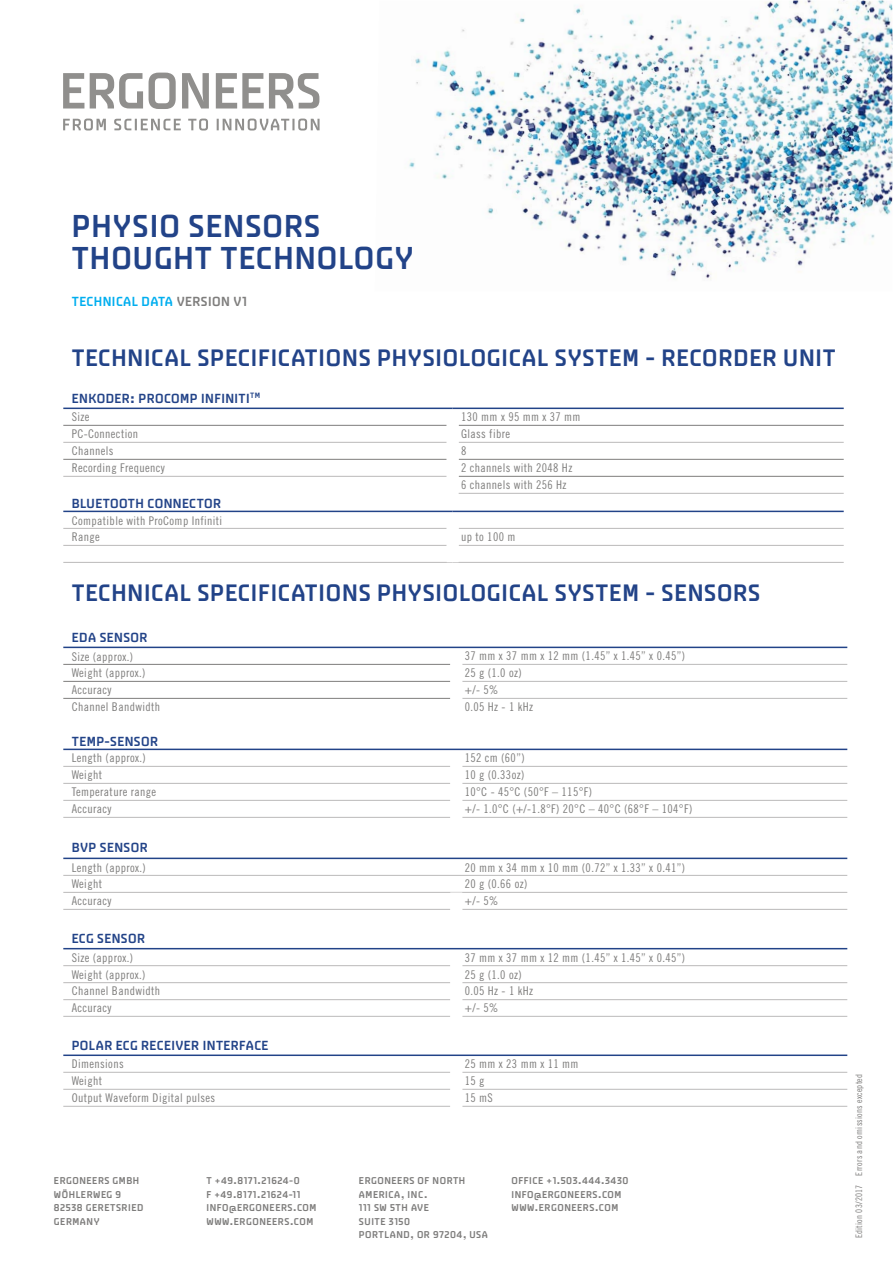
<style>
.page{position:relative;width:893px;height:1263px;background:#fff}
.page>*{position:absolute;margin:0;border:0;box-sizing:border-box;transform-origin:0 0}
.t1{font:700 36px/31.5px "Newtype Stereo";letter-spacing:.03em;color:#224388}
.t2{font:700 27px "Newtype Stereo";letter-spacing:.03em;color:#224388}
.t3{font:700 15px "Newtype Stereo";letter-spacing:.03em;color:#224388}
.t4{font:700 15px "Newtype Stereo";letter-spacing:.03em;color:#00aeef}
.t5{font:12px/17px "Trade Gothic LT Std Cn 18";letter-spacing:.03em;color:#7e7d7c}
.t6{font:700 11.25px/13.5px "Newtype Stereo";letter-spacing:.05em;color:#7e7d7c}
.t7{font:9px "Trade Gothic LT Std Cn 18";letter-spacing:.025em;color:#7e7d7c}
.s1{color:#7e7d7c}
</style>
<div class="page">
<img style="left:409px;top:0;width:483px;height:280px">
<svg style="left:63px;top:73px;width:256px;height:36px"></svg>
<svg style="left:63px;top:119px;width:257px;height:12px"></svg>
<svg style="left:63px;top:407px;width:781px;height:1px"></svg>
<hr style="left:63px;top:425px;width:384px;height:1px;background:#7e7d7c">
<hr style="left:459px;top:425px;width:385px;height:1px;background:#7e7d7c">
<hr style="left:63px;top:459px;width:384px;height:1px;background:#7e7d7c">
<hr style="left:459px;top:459px;width:385px;height:1px;background:#7e7d7c">
<hr style="left:459px;top:476px;width:385px;height:1px;background:#7e7d7c">
<div style="left:449px;top:387px;width:7px;height:21px;background:#fff"></div>
<hr style="left:63px;top:528px;width:384px;height:1px;background:#bbbaba">
<hr style="left:459px;top:528px;width:385px;height:1px;background:#bbbaba">
<hr style="left:63px;top:545px;width:384px;height:1px;background:#bbbaba">
<hr style="left:459px;top:545px;width:385px;height:1px;background:#bbbaba">
<hr style="left:63px;top:562px;width:390px;height:1px;background:#bbbaba">
<hr style="left:453px;top:562px;width:391px;height:1px;background:#bbbaba">
<hr style="left:63px;top:442px;width:384px;height:1px;background:#bbbaba">
<hr style="left:459px;top:442px;width:385px;height:1px;background:#bbbaba">
<hr style="left:63px;top:476px;width:384px;height:1px;background:#bbbaba">
<hr style="left:63px;top:408px;width:390px;height:1px;background:#224388">
<hr style="left:453px;top:408px;width:391px;height:1px;background:#224388">
<hr style="left:459px;top:493px;width:385px;height:1px;background:#bbbaba">
<hr style="left:63px;top:511px;width:390px;height:1px;background:#224388">
<hr style="left:453px;top:511px;width:391px;height:1px;background:#224388">
<svg style="left:63px;top:646px;width:784px;height:1px"></svg>
<svg style="left:63px;top:748px;width:784px;height:1px"></svg>
<hr style="left:63px;top:664px;width:387px;height:1px;background:#7e7d7c">
<hr style="left:63px;top:681px;width:387px;height:1px;background:#7e7d7c">
<hr style="left:63px;top:698px;width:387px;height:1px;background:#7e7d7c">
<hr style="left:63px;top:766px;width:387px;height:1px;background:#bbbaba">
<hr style="left:462px;top:766px;width:385px;height:1px;background:#bbbaba">
<hr style="left:63px;top:783px;width:387px;height:1px;background:#bbbaba">
<hr style="left:462px;top:783px;width:385px;height:1px;background:#bbbaba">
<hr style="left:63px;top:800px;width:387px;height:1px;background:#bbbaba">
<hr style="left:462px;top:800px;width:385px;height:1px;background:#bbbaba">
<hr style="left:63px;top:875px;width:784px;height:1px;background:#bbbaba">
<hr style="left:63px;top:892px;width:784px;height:1px;background:#bbbaba">
<hr style="left:63px;top:909px;width:387px;height:1px;background:#bbbaba">
<hr style="left:462px;top:909px;width:385px;height:1px;background:#bbbaba">
<hr style="left:63px;top:965px;width:387px;height:1px;background:#bbbaba">
<hr style="left:462px;top:965px;width:385px;height:1px;background:#bbbaba">
<hr style="left:63px;top:982px;width:387px;height:1px;background:#bbbaba">
<hr style="left:462px;top:982px;width:385px;height:1px;background:#bbbaba">
<hr style="left:63px;top:999px;width:387px;height:1px;background:#bbbaba">
<hr style="left:462px;top:999px;width:385px;height:1px;background:#bbbaba">
<hr style="left:63px;top:1016px;width:387px;height:1px;background:#bbbaba">
<hr style="left:462px;top:1016px;width:385px;height:1px;background:#bbbaba">
<hr style="left:63px;top:1072px;width:387px;height:1px;background:#bbbaba">
<hr style="left:462px;top:1072px;width:385px;height:1px;background:#bbbaba">
<hr style="left:63px;top:1089px;width:387px;height:1px;background:#bbbaba">
<hr style="left:462px;top:1089px;width:385px;height:1px;background:#bbbaba">
<hr style="left:462px;top:664px;width:385px;height:1px;background:#bbbaba">
<hr style="left:462px;top:681px;width:385px;height:1px;background:#bbbaba">
<hr style="left:462px;top:698px;width:385px;height:1px;background:#bbbaba">
<hr style="left:63px;top:749px;width:784px;height:1px;background:#224388">
<hr style="left:63px;top:817px;width:387px;height:1px;background:#bbbaba">
<hr style="left:462px;top:817px;width:385px;height:1px;background:#bbbaba">
<hr style="left:63px;top:1106px;width:387px;height:1px;background:#bbbaba">
<hr style="left:462px;top:1106px;width:385px;height:1px;background:#bbbaba">
<hr style="left:63px;top:1055px;width:784px;height:1px;background:#224388">
<hr style="left:63px;top:948px;width:784px;height:1px;background:#224388">
<hr style="left:63px;top:858px;width:784px;height:1px;background:#224388">
<hr style="left:63px;top:647px;width:784px;height:1px;background:#224388">
<h1 class="t1" style="left:72px;top:214px;width:343px">PHYSIO SENSORS<br>THOUGHT TECHNOLOGY</h1>
<p class="t4" style="left:72px;top:297px;width:176px">TECHNICAL DATA <span class="s1">VERSION V1</span></p>
<h2 class="t2" style="left:72px;top:350px;width:765px">TECHNICAL SPECIFICATIONS PHYSIOLOGICAL SYSTEM - RECORDER UNIT</h2>
<p class="t3" style="left:72px;top:394px;width:190px">ENKODER: PROCOMP INFINITI<sup>TM</sup></p>
<p class="t5" style="left:72px;top:410px;width:19px">Size</p>
<p class="t5" style="left:461px;top:410px;width:121px">130 mm x 95 mm x 37 mm</p>
<p class="t5" style="left:72px;top:427px;width:68px">PC-Connection</p>
<p class="t5" style="left:461px;top:427px;width:50px">Glass fibre</p>
<p class="t5" style="left:72px;top:444px;width:43px">Channels</p>
<p class="t5" style="left:461px;top:444px;width:7px">8</p>
<p class="t5" style="left:72px;top:461px;width:95px">Recording Frequency</p>
<p class="t5" style="left:461px;top:461px;width:113px">2 channels with 2048 Hz<br>6 channels with 256 Hz</p>
<p class="t3" style="left:72px;top:499px;width:151px">BLUETOOTH CONNECTOR</p>
<p class="t5" style="left:72px;top:513px;width:152px">Compatible with ProComp Infiniti<br>Range</p>
<p class="t5" style="left:461px;top:530px;width:56px">up to 100 m</p>
<h2 class="t2" style="left:72px;top:584px;width:690px">TECHNICAL SPECIFICATIONS PHYSIOLOGICAL SYSTEM - SENSORS</h2>
<p class="t3" style="left:72px;top:632px;width:77px">EDA SENSOR</p>
<p class="t5" style="left:72px;top:649px;width:63px">Size (approx.)</p>
<p class="t5" style="left:465px;top:649px;width:222px">37 mm x 37 mm x 12 mm (1.45” x 1.45” x 0.45”)</p>
<p class="t5" style="left:72px;top:666px;width:75px">Weight (approx.)</p>
<p class="t5" style="left:465px;top:666px;width:58px">25 g (1.0 oz)</p>
<p class="t5" style="left:72px;top:683px;width:41px">Accuracy</p>
<p class="t5" style="left:465px;top:683px;width:35px">+/- 5%</p>
<p class="t5" style="left:72px;top:700px;width:90px">Channel Bandwidth</p>
<p class="t5" style="left:465px;top:700px;width:70px">0.05 Hz - 1 kHz</p>
<p class="t3" style="left:72px;top:737px;width:88px">TEMP-SENSOR</p>
<p class="t5" style="left:72px;top:751px;width:76px">Length (approx.)</p>
<p class="t5" style="left:465px;top:751px;width:61px">152 cm (60”)</p>
<p class="t5" style="left:72px;top:768px;width:32px">Weight</p>
<p class="t5" style="left:465px;top:768px;width:61px">10 g (0.33oz)</p>
<p class="t5" style="left:72px;top:785px;width:86px">Temperature range</p>
<p class="t5" style="left:465px;top:785px;width:129px">10°C - 45°C (50°F – 115°F)</p>
<p class="t5" style="left:72px;top:802px;width:41px">Accuracy</p>
<p class="t5" style="left:465px;top:802px;width:229px">+/- 1.0°C (+/-1.8°F) 20°C – 40°C (68°F – 104°F)</p>
<p class="t3" style="left:72px;top:843px;width:77px">BVP SENSOR</p>
<p class="t5" style="left:72px;top:860px;width:76px">Length (approx.)</p>
<p class="t5" style="left:465px;top:860px;width:222px">20 mm x 34 mm x 10 mm (0.72” x 1.33” x 0.41”)</p>
<p class="t5" style="left:72px;top:877px;width:32px">Weight</p>
<p class="t5" style="left:465px;top:877px;width:64px">20 g (0.66 oz)</p>
<p class="t5" style="left:72px;top:894px;width:41px">Accuracy</p>
<p class="t5" style="left:465px;top:894px;width:35px">+/- 5%</p>
<p class="t3" style="left:72px;top:934px;width:75px">ECG SENSOR</p>
<p class="t5" style="left:72px;top:950px;width:63px">Size (approx.)</p>
<p class="t5" style="left:465px;top:950px;width:222px">37 mm x 37 mm x 12 mm (1.45” x 1.45” x 0.45”)</p>
<p class="t5" style="left:72px;top:967px;width:75px">Weight (approx.)</p>
<p class="t5" style="left:465px;top:967px;width:58px">25 g (1.0 oz)</p>
<p class="t5" style="left:72px;top:984px;width:90px">Channel Bandwidth</p>
<p class="t5" style="left:465px;top:984px;width:70px">0.05 Hz - 1 kHz</p>
<p class="t5" style="left:72px;top:1001px;width:41px">Accuracy</p>
<p class="t5" style="left:465px;top:1001px;width:35px">+/- 5%</p>
<p class="t3" style="left:72px;top:1040px;width:198px">POLAR ECG RECEIVER INTERFACE</p>
<p class="t5" style="left:72px;top:1057px;width:53px">Dimensions</p>
<p class="t5" style="left:465px;top:1057px;width:115px">25 mm x 23 mm x 11 mm</p>
<p class="t5" style="left:72px;top:1074px;width:32px">Weight</p>
<p class="t5" style="left:465px;top:1074px;width:21px">15 g</p>
<p class="t5" style="left:72px;top:1091px;width:145px">Output Waveform Digital pulses</p>
<p class="t5" style="left:465px;top:1091px;width:30px">15 mS</p>
<p class="t6" style="left:54px;top:1175px;width:91px">ERGONEERS GMBH<br>WÖHLERWEG 9<br>82538 GERETSRIED<br>GERMANY</p>
<p class="t6" style="left:206px;top:1175px;width:111px">T +49.8171.21624-0<br>F +49.8171.21624-11<br>INFO@ERGONEERS.COM<br>WWW.ERGONEERS.COM</p>
<p class="t6" style="left:359px;top:1175px;width:130px">ERGONEERS OF NORTH<br>AMERICA, INC.<br>111 SW 5TH AVE<br>SUITE 3150<br>PORTLAND, OR 97204, USA</p>
<p class="t6" style="left:511px;top:1175px;width:119px">OFFICE +1.503.444.3430<br>INFO@ERGONEERS.COM<br>WWW.ERGONEERS.COM</p>
<p class="t7" style="left:855px;top:1238px;width:166px;rotate:-90deg">Edition 03/2017 Errors and omissions excepted</p>
</div>
